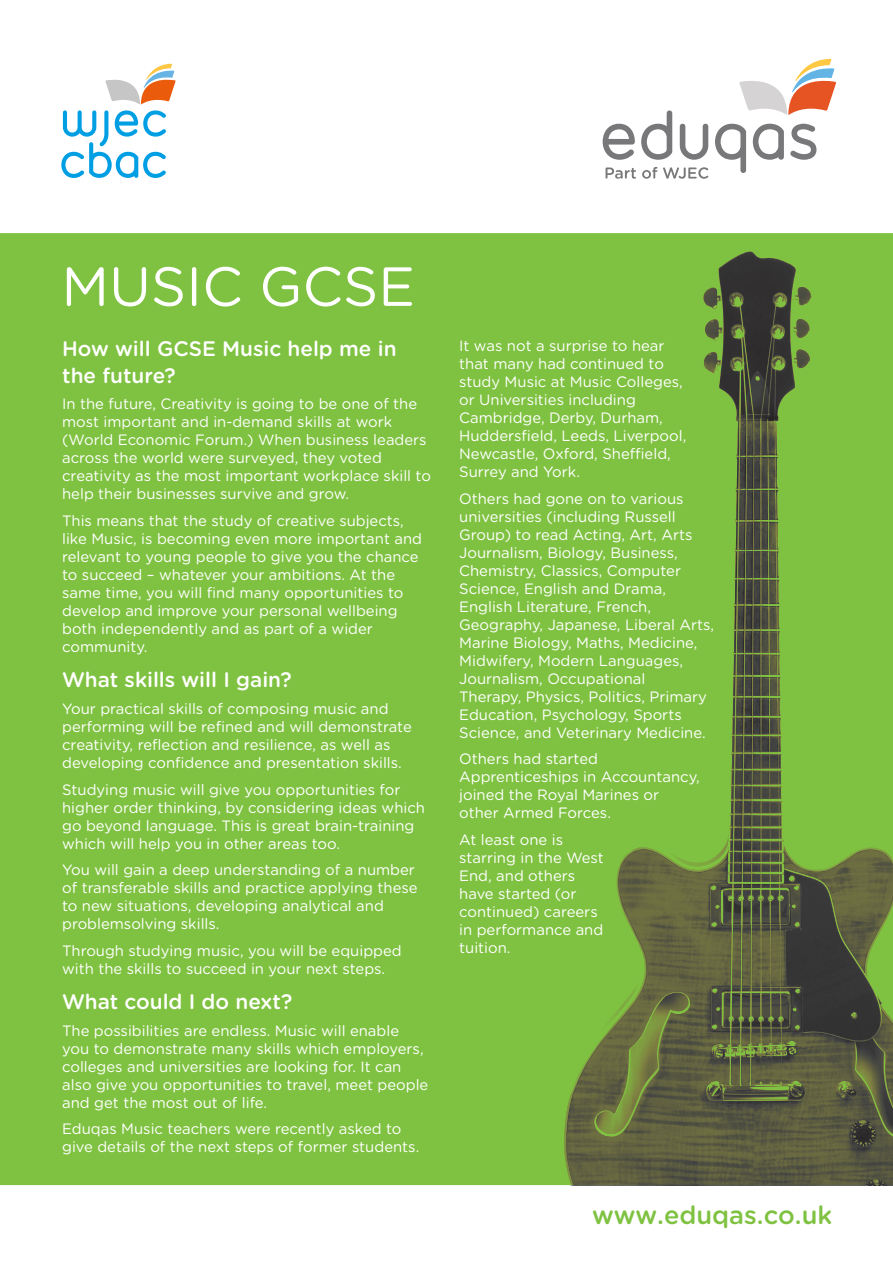
<style>
.page{position:relative;width:893px;height:1263px;background:#fff}
.page>*{position:absolute;margin:0;border:0;box-sizing:border-box;transform-origin:0 0}
.t1{font:55.05px "Gotham Rounded";color:#fff}
.t2{font:500 25.35px "Gotham Rounded";color:#7fc241}
.t3{font:500 21px/27px "Gotham Rounded";color:#fff}
.t4{font:15px/18px "Gotham Rounded";color:#fff}
</style>
<div class="page">
<svg style="left:105px;top:64px;width:71px;height:40px"></svg>
<svg style="left:61px;top:110px;width:105px;height:68px"></svg>
<svg style="left:603px;top:59px;width:233px;height:120px"></svg>
<div style="left:0;top:233px;width:459px;height:952px;background:#7fc241"></div>
<img style="left:459px;top:233px;width:434px;height:952px">
<p class="t1" style="left:61px;top:249px;width:355px">MUSIC GCSE</p>
<p class="t3" style="left:62px;top:334px;width:336px">How will GCSE Music help me in the future?</p>
<p class="t4" style="left:62px;top:394px;width:370px">In the future, Creativity is going to be one of the most important and in-demand skills at work (World Economic Forum.) When business leaders across the world were surveyed, they voted creativity as the most important workplace skill to help their businesses survive and grow.</p>
<p class="t4" style="left:62px;top:511px;width:361px">This means that the study of creative subjects, like Music, is becoming even more important and relevant to young people to give you the chance to succeed – whatever your ambitions. At the same time, you will find many opportunities to develop and improve your personal wellbeing both independently and as part of a wider community.</p>
<p class="t3" style="left:62px;top:666px;width:231px">What skills will I gain?</p>
<p class="t4" style="left:62px;top:699px;width:351px">Your practical skills of composing music and performing will be refined and will demonstrate creativity, reflection and resilience, as well as developing confidence and presentation skills.</p>
<p class="t4" style="left:62px;top:779px;width:364px">Studying music will give you opportunities for higher order thinking, by considering ideas which go beyond language. This is great brain-training which will help you in other areas too.</p>
<p class="t4" style="left:62px;top:860px;width:357px">You will gain a deep understanding of a number of transferable skills and practice applying these to new situations, developing analytical and problemsolving skills.</p>
<p class="t4" style="left:62px;top:940px;width:341px">Through studying music, you will be equipped with the skills to succeed in your next steps.</p>
<p class="t3" style="left:62px;top:987px;width:232px">What could I do next?</p>
<p class="t4" style="left:62px;top:1020px;width:368px">The possibilities are endless. Music will enable you to demonstrate many skills which employers, colleges and universities are looking for. It can also give you opportunities to travel, meet people and get the most out of life.</p>
<p class="t4" style="left:62px;top:1119px;width:359px">Eduqas Music teachers were recently asked to give details of the next steps of former students.</p>
<p class="t4" style="left:459px;top:336px;width:229px">It was not a surprise to hear that many had continued to study Music at Music Colleges, or Universities including<br>Cambridge, Derby, Durham,<br>Huddersfield, Leeds, Liverpool,<br>Newcastle, Oxford, Sheffield,<br>Surrey and York.</p>
<p class="t4" style="left:459px;top:489px;width:256px">Others had gone on to various universities (including Russell<br>Group) to read Acting, Art, Arts<br>Journalism, Biology, Business,<br>Chemistry, Classics, Computer<br>Science, English and Drama,<br>English Literature, French,<br>Geography, Japanese, Liberal Arts,<br>Marine Biology, Maths, Medicine,<br>Midwifery, Modern Languages,<br>Journalism, Occupational<br>Therapy, Physics, Politics, Primary<br>Education, Psychology, Sports<br>Science, and Veterinary Medicine.</p>
<p class="t4" style="left:459px;top:749px;width:242px">Others had started<br>Apprenticeships in Accountancy, joined the Royal Marines or other Armed Forces.</p>
<p class="t4" style="left:459px;top:830px;width:146px">At least one is starring in the West<br>End, and others have started (or continued) careers in performance and tuition.</p>
<p class="t2" style="left:592px;top:1197px;width:242px">www.eduqas.co.uk</p>
</div>
